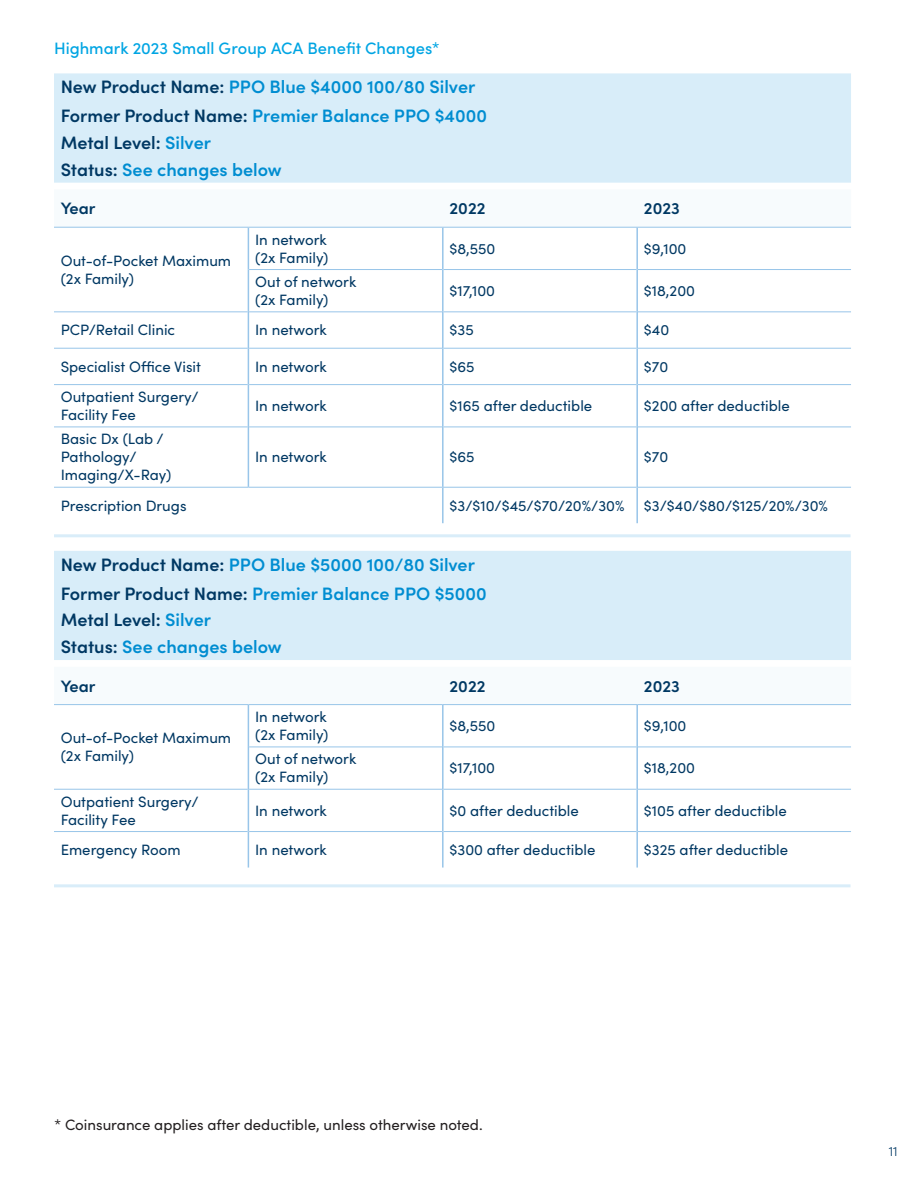
<style>
.page{position:relative;width:918px;height:1188px;background:#fff}
.page>*{position:absolute;margin:0;border:0;box-sizing:border-box;transform-origin:0 0}
.t1{font:600 18px "Sofia Pro";color:#008dd1}
.t2{font:600 18px "Sofia Pro";letter-spacing:-.005em;color:#003863}
.t3{font:500 16.5px "Sofia Pro";color:#00a5e3}
.Main_Body_Cell_1{font:600 16.5px "Sofia Pro";color:#003863}
.Main_Body_Cell_1-2{font:15px/18px "Sofia Pro";color:#003863}
.t4{font:15px "Sofia Pro";color:#231f20}
.t5{font:300 13.5px "Sofia Pro";color:#003863}
.s1{color:#003863}
.s2{color:#008dd1}
</style>
<div class="page">
<div style="left:54px;top:73px;width:797px;height:110px;background:#d8edf9"></div>
<svg style="left:54px;top:226px;width:797px;height:1px"></svg>
<hr style="left:54px;top:487px;width:194px;height:1px;background:#98c5e9">
<hr style="left:248px;top:487px;width:195px;height:1px;background:#98c5e9">
<hr style="left:442px;top:488px;width:2px;height:35px;background:#98c5e9">
<hr style="left:249px;top:269px;width:193px;height:1px;background:#98c5e9">
<hr style="left:444px;top:269px;width:192px;height:1px;background:#98c5e9">
<hr style="left:638px;top:269px;width:213px;height:1px;background:#98c5e9">
<hr style="left:54px;top:311px;width:194px;height:1px;background:#98c5e9">
<hr style="left:249px;top:311px;width:193px;height:1px;background:#98c5e9">
<hr style="left:444px;top:311px;width:192px;height:1px;background:#98c5e9">
<hr style="left:638px;top:311px;width:213px;height:1px;background:#98c5e9">
<hr style="left:54px;top:348px;width:194px;height:1px;background:#98c5e9">
<hr style="left:249px;top:348px;width:193px;height:1px;background:#98c5e9">
<hr style="left:444px;top:348px;width:192px;height:1px;background:#98c5e9">
<hr style="left:638px;top:348px;width:213px;height:1px;background:#98c5e9">
<hr style="left:54px;top:384px;width:194px;height:1px;background:#98c5e9">
<hr style="left:249px;top:384px;width:193px;height:1px;background:#98c5e9">
<hr style="left:444px;top:384px;width:192px;height:1px;background:#98c5e9">
<hr style="left:638px;top:384px;width:213px;height:1px;background:#98c5e9">
<hr style="left:54px;top:427px;width:194px;height:1px;background:#98c5e9">
<hr style="left:249px;top:427px;width:193px;height:1px;background:#98c5e9">
<hr style="left:444px;top:427px;width:192px;height:1px;background:#98c5e9">
<hr style="left:638px;top:427px;width:213px;height:1px;background:#98c5e9">
<hr style="left:443px;top:487px;width:193px;height:1px;background:#98c5e9">
<hr style="left:638px;top:487px;width:213px;height:1px;background:#98c5e9">
<hr style="left:248px;top:228px;width:1px;height:42px;background:#98c5e9">
<hr style="left:442px;top:228px;width:2px;height:42px;background:#98c5e9">
<hr style="left:248px;top:270px;width:1px;height:42px;background:#98c5e9">
<hr style="left:442px;top:270px;width:2px;height:42px;background:#98c5e9">
<hr style="left:248px;top:312px;width:1px;height:36px;background:#98c5e9">
<hr style="left:442px;top:312px;width:2px;height:36px;background:#98c5e9">
<hr style="left:248px;top:348px;width:1px;height:37px;background:#98c5e9">
<hr style="left:442px;top:348px;width:2px;height:37px;background:#98c5e9">
<hr style="left:248px;top:385px;width:1px;height:42px;background:#98c5e9">
<hr style="left:442px;top:385px;width:2px;height:42px;background:#98c5e9">
<hr style="left:248px;top:427px;width:1px;height:60px;background:#98c5e9">
<hr style="left:442px;top:427px;width:2px;height:60px;background:#98c5e9">
<hr style="left:636px;top:228px;width:2px;height:42px;background:#98c5e9">
<hr style="left:636px;top:270px;width:2px;height:42px;background:#98c5e9">
<hr style="left:636px;top:312px;width:2px;height:36px;background:#98c5e9">
<hr style="left:636px;top:348px;width:2px;height:37px;background:#98c5e9">
<hr style="left:636px;top:385px;width:2px;height:42px;background:#98c5e9">
<hr style="left:636px;top:427px;width:2px;height:60px;background:#98c5e9">
<hr style="left:636px;top:487px;width:2px;height:36px;background:#98c5e9">
<hr style="left:54px;top:227px;width:194px;height:1px;background:#98c5e9">
<hr style="left:248px;top:227px;width:195px;height:1px;background:#98c5e9">
<hr style="left:443px;top:227px;width:194px;height:1px;background:#98c5e9">
<hr style="left:637px;top:227px;width:214px;height:1px;background:#98c5e9">
<hr style="left:54px;top:534px;width:796px;height:3px;background:#d9edf9">
<div style="left:54px;top:551px;width:797px;height:109px;background:#d8edf9"></div>
<hr style="left:249px;top:747px;width:193px;height:1px;background:#98c5e9">
<hr style="left:444px;top:747px;width:192px;height:1px;background:#98c5e9">
<hr style="left:638px;top:747px;width:213px;height:1px;background:#98c5e9">
<hr style="left:54px;top:789px;width:194px;height:1px;background:#98c5e9">
<hr style="left:249px;top:789px;width:193px;height:1px;background:#98c5e9">
<hr style="left:444px;top:789px;width:192px;height:1px;background:#98c5e9">
<hr style="left:638px;top:789px;width:213px;height:1px;background:#98c5e9">
<hr style="left:54px;top:831px;width:194px;height:1px;background:#98c5e9">
<hr style="left:249px;top:831px;width:193px;height:1px;background:#98c5e9">
<hr style="left:444px;top:831px;width:192px;height:1px;background:#98c5e9">
<hr style="left:638px;top:831px;width:213px;height:1px;background:#98c5e9">
<hr style="left:248px;top:705px;width:1px;height:42px;background:#98c5e9">
<hr style="left:442px;top:705px;width:2px;height:42px;background:#98c5e9">
<hr style="left:248px;top:747px;width:1px;height:42px;background:#98c5e9">
<hr style="left:442px;top:747px;width:2px;height:42px;background:#98c5e9">
<hr style="left:248px;top:789px;width:1px;height:43px;background:#98c5e9">
<hr style="left:442px;top:789px;width:2px;height:43px;background:#98c5e9">
<hr style="left:248px;top:832px;width:1px;height:36px;background:#98c5e9">
<hr style="left:442px;top:832px;width:2px;height:36px;background:#98c5e9">
<hr style="left:636px;top:705px;width:2px;height:42px;background:#98c5e9">
<hr style="left:636px;top:747px;width:2px;height:42px;background:#98c5e9">
<hr style="left:636px;top:789px;width:2px;height:43px;background:#98c5e9">
<hr style="left:636px;top:832px;width:2px;height:36px;background:#98c5e9">
<hr style="left:54px;top:704px;width:194px;height:1px;background:#98c5e9">
<hr style="left:248px;top:704px;width:195px;height:1px;background:#98c5e9">
<hr style="left:443px;top:704px;width:194px;height:1px;background:#98c5e9">
<hr style="left:637px;top:704px;width:214px;height:1px;background:#98c5e9">
<hr style="left:54px;top:884px;width:796px;height:3px;background:#d9edf9">
<p class="t3" style="left:54px;top:36px;width:387px">Highmark 2023 Small Group ACA Benefit Changes*</p>
<p class="t1" style="left:61px;top:73px;width:416px"><span class="s1">New Product Name:</span> PPO Blue $4000 100/80 Silver</p>
<p class="t1" style="left:61px;top:102px;width:428px"><span class="s1">Former Product Name:</span> Premier Balance PPO $4000</p>
<p class="t2" style="left:61px;top:129px;width:152px">Metal Level: <span class="s2">Silver</span></p>
<p class="t1" style="left:61px;top:156px;width:223px"><span class="s1">Status:</span> See changes below</p>
<p class="Main_Body_Cell_1" style="left:61px;top:196px;width:36px">Year</p>
<p class="Main_Body_Cell_1" style="left:450px;top:196px;width:38px">2022</p>
<p class="Main_Body_Cell_1" style="left:644px;top:196px;width:37px">2023</p>
<p class="Main_Body_Cell_1-2" style="left:61px;top:251px;width:172px">Out-of-Pocket Maximum (2x Family)</p>
<p class="Main_Body_Cell_1-2" style="left:255px;top:230px;width:75px">In network (2x Family)</p>
<p class="Main_Body_Cell_1-2" style="left:450px;top:239px;width:47px">$8,550</p>
<p class="Main_Body_Cell_1-2" style="left:644px;top:239px;width:44px">$9,100</p>
<p class="Main_Body_Cell_1-2" style="left:255px;top:272px;width:103px">Out of network (2x Family)</p>
<p class="Main_Body_Cell_1-2" style="left:450px;top:281px;width:47px">$17,100</p>
<p class="Main_Body_Cell_1-2" style="left:644px;top:281px;width:53px">$18,200</p>
<p class="Main_Body_Cell_1-2" style="left:61px;top:320px;width:116px">PCP/Retail Clinic</p>
<p class="Main_Body_Cell_1-2" style="left:255px;top:320px;width:73px">In network</p>
<p class="Main_Body_Cell_1-2" style="left:450px;top:320px;width:26px">$35</p>
<p class="Main_Body_Cell_1-2" style="left:644px;top:320px;width:27px">$40</p>
<p class="Main_Body_Cell_1-2" style="left:61px;top:357px;width:142px">Specialist Office Visit</p>
<p class="Main_Body_Cell_1-2" style="left:255px;top:357px;width:73px">In network</p>
<p class="Main_Body_Cell_1-2" style="left:450px;top:357px;width:27px">$65</p>
<p class="Main_Body_Cell_1-2" style="left:644px;top:357px;width:26px">$70</p>
<p class="Main_Body_Cell_1-2" style="left:61px;top:387px;width:139px">Outpatient Surgery/<br>Facility Fee</p>
<p class="Main_Body_Cell_1-2" style="left:255px;top:396px;width:73px">In network</p>
<p class="Main_Body_Cell_1-2" style="left:450px;top:396px;width:144px">$165 after deductible</p>
<p class="Main_Body_Cell_1-2" style="left:644px;top:396px;width:147px">$200 after deductible</p>
<p class="Main_Body_Cell_1-2" style="left:61px;top:429px;width:112px">Basic Dx (Lab /<br>Pathology/<br>Imaging/X-Ray)</p>
<p class="Main_Body_Cell_1-2" style="left:255px;top:447px;width:73px">In network</p>
<p class="Main_Body_Cell_1-2" style="left:450px;top:447px;width:27px">$65</p>
<p class="Main_Body_Cell_1-2" style="left:644px;top:447px;width:26px">$70</p>
<p class="Main_Body_Cell_1-2" style="left:61px;top:496px;width:127px">Prescription Drugs</p>
<p class="Main_Body_Cell_1-2" style="left:450px;top:496px;width:176px">$3/$10/$45/$70/20%/30%</p>
<p class="Main_Body_Cell_1-2" style="left:644px;top:496px;width:186px">$3/$40/$80/$125/20%/30%</p>
<p class="t1" style="left:61px;top:551px;width:416px"><span class="s1">New Product Name:</span> PPO Blue $5000 100/80 Silver</p>
<p class="t1" style="left:61px;top:580px;width:427px"><span class="s1">Former Product Name:</span> Premier Balance PPO $5000</p>
<p class="t2" style="left:61px;top:606px;width:152px">Metal Level: <span class="s2">Silver</span></p>
<p class="t1" style="left:61px;top:633px;width:223px"><span class="s1">Status:</span> See changes below</p>
<p class="Main_Body_Cell_1" style="left:61px;top:673px;width:36px">Year</p>
<p class="Main_Body_Cell_1" style="left:450px;top:673px;width:38px">2022</p>
<p class="Main_Body_Cell_1" style="left:644px;top:673px;width:37px">2023</p>
<p class="Main_Body_Cell_1-2" style="left:61px;top:728px;width:172px">Out-of-Pocket Maximum (2x Family)</p>
<p class="Main_Body_Cell_1-2" style="left:255px;top:707px;width:75px">In network (2x Family)</p>
<p class="Main_Body_Cell_1-2" style="left:450px;top:716px;width:47px">$8,550</p>
<p class="Main_Body_Cell_1-2" style="left:644px;top:716px;width:44px">$9,100</p>
<p class="Main_Body_Cell_1-2" style="left:255px;top:749px;width:103px">Out of network (2x Family)</p>
<p class="Main_Body_Cell_1-2" style="left:450px;top:758px;width:47px">$17,100</p>
<p class="Main_Body_Cell_1-2" style="left:644px;top:758px;width:53px">$18,200</p>
<p class="Main_Body_Cell_1-2" style="left:61px;top:792px;width:139px">Outpatient Surgery/<br>Facility Fee</p>
<p class="Main_Body_Cell_1-2" style="left:255px;top:801px;width:73px">In network</p>
<p class="Main_Body_Cell_1-2" style="left:450px;top:801px;width:131px">$0 after deductible</p>
<p class="Main_Body_Cell_1-2" style="left:644px;top:801px;width:144px">$105 after deductible</p>
<p class="Main_Body_Cell_1-2" style="left:61px;top:840px;width:122px">Emergency Room</p>
<p class="Main_Body_Cell_1-2" style="left:255px;top:840px;width:73px">In network</p>
<p class="Main_Body_Cell_1-2" style="left:450px;top:840px;width:147px">$300 after deductible</p>
<p class="Main_Body_Cell_1-2" style="left:644px;top:840px;width:146px">$325 after deductible</p>
<p class="t4" style="left:54px;top:1114px;width:430px">* Coinsurance applies after deductible, unless otherwise noted.</p>
<p class="t5" style="left:889px;top:1141px;width:11px">11</p>
</div>
